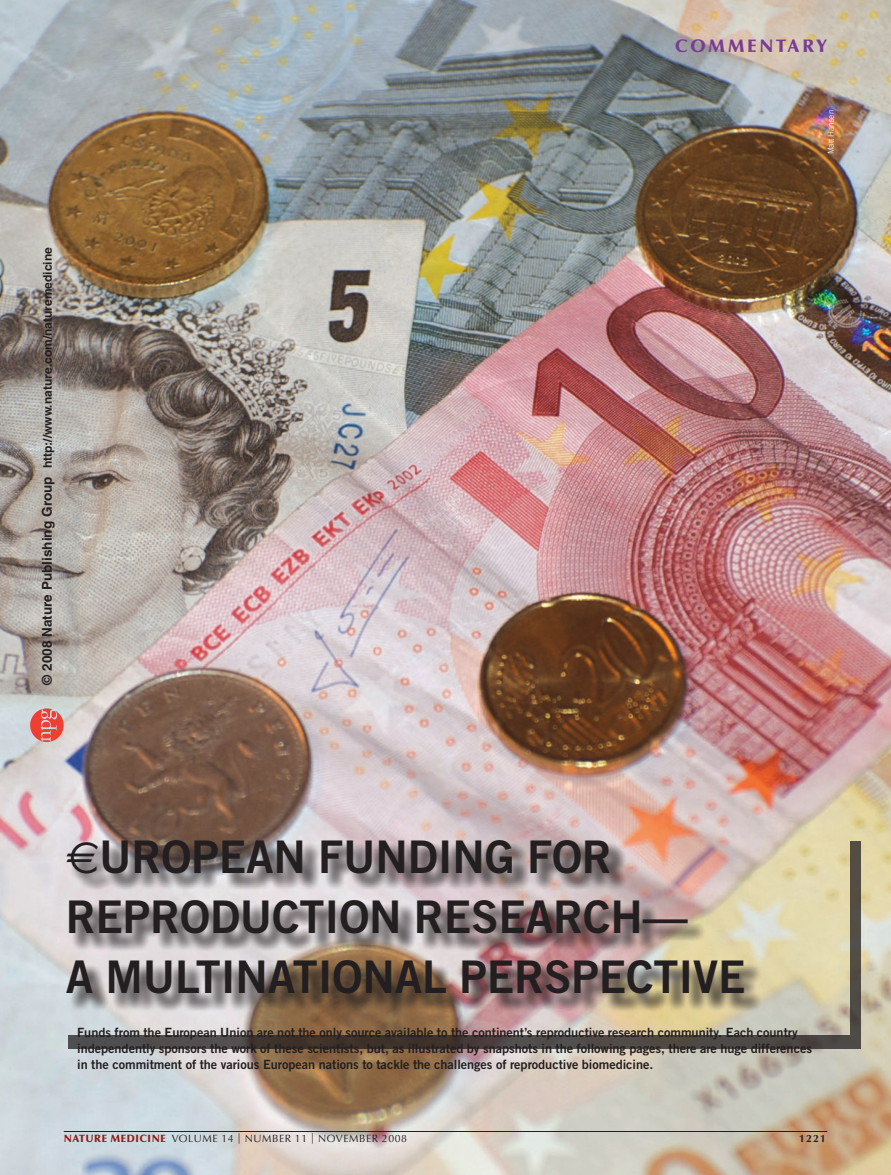
<style>
.page{position:relative;width:891px;height:1175px;background:#fff}
.page>*{position:absolute;margin:0;border:0;box-sizing:border-box;transform-origin:0 0}
.t1{font:45px/60px "Trade Gothic Bold Two";letter-spacing:-.005em;color:#231f20}
.t2{font:900 18px "Optima";letter-spacing:.15em;color:#783c93}
.t3{font:12.75px/16.2px "Trade Gothic Bold Two";letter-spacing:-.005em;color:#231f20}
.t4{font:700 12px "Helvetica";color:#231f1f}
.t5{font:10.5px "Optima";letter-spacing:.05em;color:#231f20}
.t6{font:700 10.5px "Optima";color:#231f20}
.t7{font:300 8.25px "Trade Gothic";letter-spacing:-.005em;color:#fff}
.s1{font-size:13.5px}
.s2{font-family:"Helvetica Bold 2";font-weight:400;font-size:13.5px}
.s3{font-weight:900;color:#961619}
</style>
<div class="page">
<img style="left:0;top:0;width:891px;height:1174px">
<div style="left:68px;top:841px;width:793px;height:208px;background:#231f20;opacity:.75"></div>
<hr style="left:64px;top:1131px;width:763px;height:1px;background:#231f20">
<svg style="left:30px;top:708px;width:34px;height:34px"></svg>
<svg style="left:67px;top:841px;width:31px;height:32px"></svg>
<p class="t4" style="left:40px;top:685px;width:439px;rotate:-90deg"><span class="s1">© 200</span><span class="s2">8</span> <span class="s1">Nature Publishing Group</span> http://www.nature.com/naturemedicine</p>
<h2 class="t2" style="left:675px;top:35px;width:154px">COMMENTARY</h2>
<p class="t7" style="left:826px;top:154px;width:46px;rotate:-90deg">Matt Hansen</p>
<h1 class="t1" style="left:66px;top:826px;width:681px;text-indent:34px">uropean funding for reproduction research—<br>a multinational perspective</h1>
<p class="t3" style="left:77px;top:1023px;width:736px">Funds from the European U nion are not the only source available to the continent’s reproductive research community. Each country independently sponsors the work of these scientists, but, as illustrated by snapshots in the following pages, there are huge differences in the commitment of the various European nations to tackle the challenges of reproductive biomedicine.</p>
<p class="t5" style="left:64px;top:1132px;width:345px"><span class="s3">NATURE MEDICINE</span> VOLUME 14 | NUMBER 11 | NOVEMBER 2008</p>
<p class="t6" style="left:799px;top:1132px;width:28px">1221</p>
</div>
